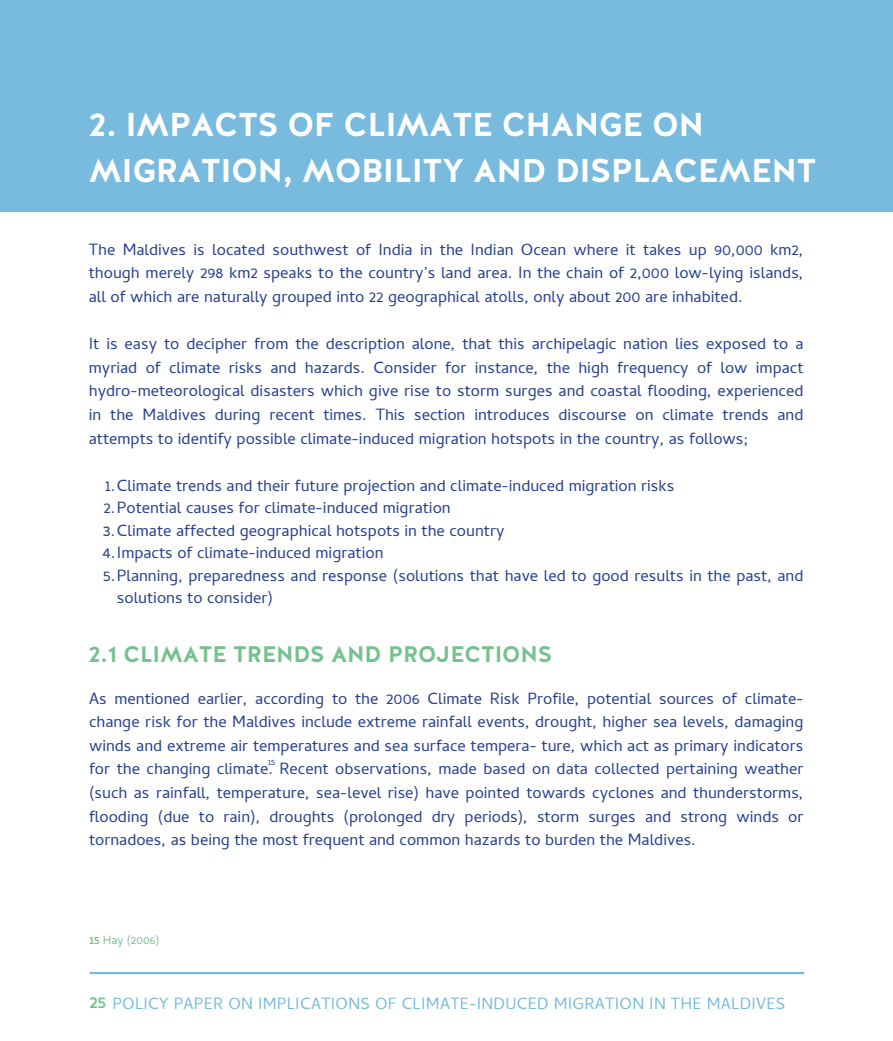
<style>
.page{position:relative;width:893px;height:1041px;background:#fff}
.page>*{position:absolute;margin:0;border:0;box-sizing:border-box;transform-origin:0 0}
.t1{font:700 33px/46.2px "Halis GR";letter-spacing:-.02em;color:#fff}
.t2{font:700 22.5px "Halis GR";letter-spacing:-.005em;color:#76c28f}
.t3{font:16.5px/23.7px "Cambay";color:#26408f;text-align:justify}
.t4{font:16.5px "Cambay";letter-spacing:.015em;color:#78bbde}
.t5{font:12px "Cambay";letter-spacing:.005em;color:#76c28f}
.t6{font:9px "Cambay";color:#26408f}
.s1{font-weight:700}
.s2{font-weight:700;font-size:18px;color:#76c28f}
</style>
<div class="page">
<div style="left:0;top:0;width:892px;height:212px;background:#78bbde"></div>
<hr style="left:89px;top:972px;width:714px;height:2px;background:#78bbde">
<h1 class="t1" style="left:89px;top:101px;width:729px">2. IMPACTS OF CLIMATE CHANGE ON<br>MIGRATION, MOBILITY AND DISPLACEMENT</h1>
<h4 class="t3" style="left:89px;top:237px;width:715px">The Maldives is located southwest of India in the Indian Ocean where it takes up 90,000 km2, though merely 298 km2 speaks to the country’s land area. In the chain of 2,000 low-lying islands, all of which are naturally grouped into 22 geographical atolls, only about 200 are inhabited.</h4>
<h4 class="t3" style="left:89px;top:331px;width:715px">It is easy to decipher from the description alone, that this archipelagic nation lies exposed to a myriad of climate risks and hazards. Consider for instance, the high frequency of low impact hydro-meteorological disasters which give rise to storm surges and coastal flooding, experienced in the Maldives during recent times. This section introduces discourse on climate trends and attempts to identify possible climate-induced migration hotspots in the country, as follows;</h4>
<p class="t3" style="left:105px;top:473px;width:570px">1.Climate trends and their future projection and climate-induced migration risks</p>
<p class="t3" style="left:103px;top:496px;width:349px">2.Potential causes for climate-induced migration</p>
<p class="t3" style="left:103px;top:518px;width:403px">3.Climate affected geographical hotspots in the country</p>
<p class="t3" style="left:102px;top:541px;width:282px">4.Impacts of climate-induced migration</p>
<p class="t3" style="left:117px;top:564px;width:687px;line-height:22.5px;text-indent:-14px">5.Planning, preparedness and response (solutions that have led to good results in the past, and solutions to consider)</p>
<p class="t2" style="left:89px;top:639px;width:465px">2.1 CLIMATE TRENDS AND PROJECTIONS</p>
<p class="t3" style="left:89px;top:686px;width:715px">As mentioned earlier, according to the 2006 Climate Risk Profile, potential sources of climate&shy;change risk for the Maldives include extreme rainfall events, drought, higher sea levels, damaging winds and extreme air temperatures and sea surface tempera- ture, which act as primary indicators for the changing climate. Recent observations, made based on data collected pertaining weather (such as rainfall, temperature, sea-level rise) have pointed towards cyclones and thunderstorms, flooding (due to rain), droughts (prolonged dry periods), storm surges and strong winds or tornadoes, as being the most frequent and common hazards to burden the Maldives.</p>
<h3 class="t6" style="left:268px;top:757px;width:9px">15</h3>
<p class="t5" style="left:89px;top:932px;width:71px"><span class="s1">15</span> Hay (2006)</p>
<h2 class="t4" style="left:89px;top:993px;width:697px"><span class="s2">25</span> POLICY PAPER ON IMPLICATIONS OF CLIMATE-INDUCED MIGRATION IN THE MALDIVES</h2>
</div>
